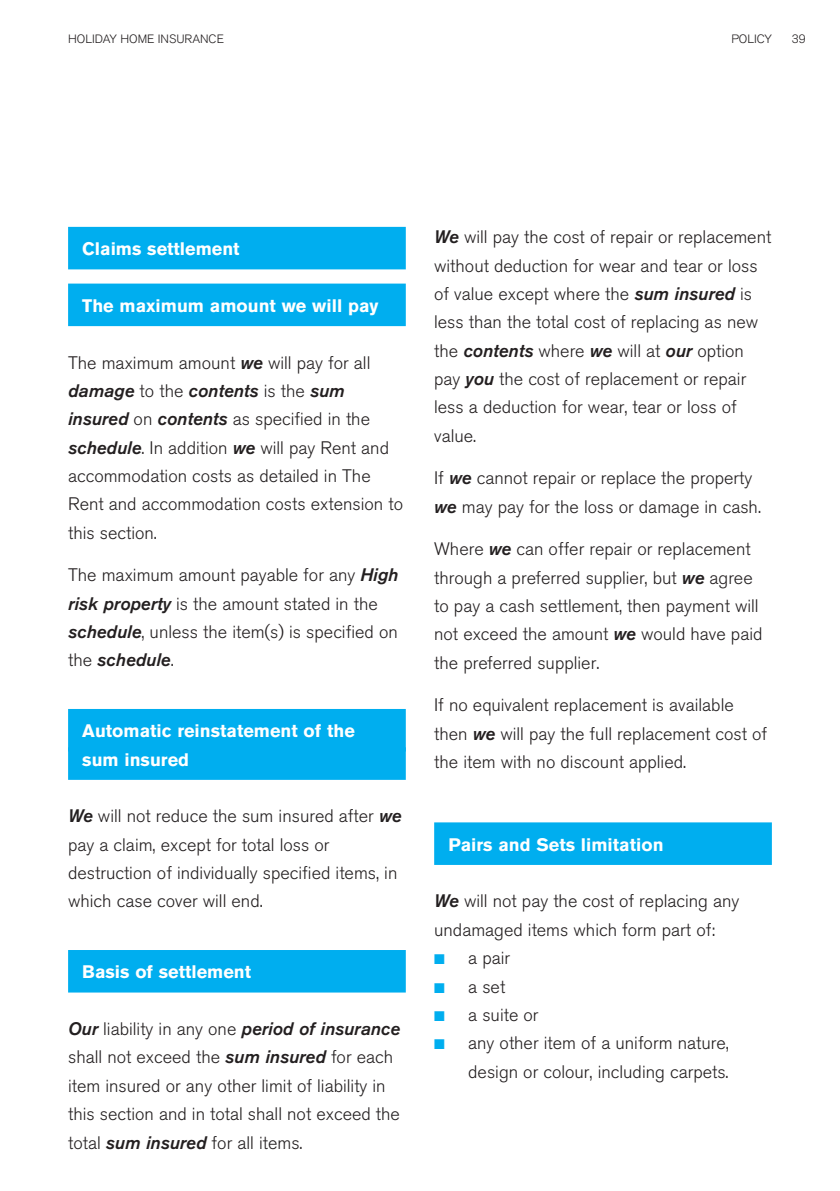
<style>
.page{position:relative;width:840px;height:1191px;background:#fff}
.page>*{position:absolute;margin:0;border:0;box-sizing:border-box;transform-origin:0 0}
.t1{font:300 18px/28.4px "Akzidenz Grotesk BQ";color:#231f20}
.t2{font:700 18px/28.4px "Akzidenz Grotesk BQ";color:#fff}
.t3{font:italic 18px "Akzidenz Grotesk BQ Med";color:#231f20}
.t4{font:300 12px "Akzidenz Grotesk BQ";color:#231f20}
.s1{font-family:"Akzidenz Grotesk BQ Med";font-weight:400;font-style:italic}
.s2{font-family:"Akzidenz Grotesk BQ";font-weight:300;font-style:normal}
.s3{color:#00aeef}
</style>
<div class="page">
<div style="left:68px;top:227px;width:337px;height:42px;background:#00aeef"></div>
<div style="left:68px;top:283px;width:337px;height:43px;background:#00aeef"></div>
<div style="left:68px;top:709px;width:337px;height:42px;background:#00aeef"></div>
<div style="left:68px;top:747px;width:337px;height:33px;background:#00aeef"></div>
<div style="left:68px;top:950px;width:337px;height:42px;background:#00aeef"></div>
<div style="left:434px;top:822px;width:337px;height:43px;background:#00aeef"></div>
<p class="t4" style="left:68px;top:34px;width:157px">HOLIDAY HOME INSURANCE</p>
<p class="t4" style="left:731px;top:34px;width:42px">POLICY</p>
<p class="t4" style="left:791px;top:34px;width:15px">39</p>
<p class="t2" style="left:82px;top:236px;width:159px">Claims settlement</p>
<p class="t2" style="left:82px;top:293px;width:297px">The maximum amount we will pay</p>
<p class="t1" style="left:68px;top:350px;width:304px">The maximum amount <span class="s1">we</span> will pay for all</p>
<p class="t3" style="left:68px;top:384px;width:278px">damage <span class="s2">to the</span> contents <span class="s2">is the</span> sum</p>
<p class="t1" style="left:68px;top:407px;width:336px"><span class="s1">insured</span> on <span class="s1">contents</span> as specified in the <span class="s1">schedule</span>. In addition <span class="s1">we</span> will pay Rent and accommodation costs as detailed in The Rent and accommodation costs extension to this section.</p>
<p class="t1" style="left:68px;top:563px;width:331px">The maximum amount payable for any <span class="s1">High risk property</span> is the amount stated in the <span class="s1">schedule</span>, unless the item(s) is specified on</p>
<p class="t3" style="left:68px;top:653px;width:107px"><span class="s2">the</span> schedule<span class="s2">.</span></p>
<p class="t2" style="left:82px;top:718px;width:274px">Automatic reinstatement of the sum insured</p>
<p class="t1" style="left:68px;top:804px;width:335px"><span class="s1">We</span> will not reduce the sum insured after <span class="s1">we </span>pay a claim, except for total loss or destruction of individually specified items, in which case cover will end.</p>
<p class="t2" style="left:82px;top:959px;width:170px">Basis of settlement</p>
<p class="t3" style="left:68px;top:1022px;width:333px">Our <span class="s2">liability in any one</span> period of insurance</p>
<p class="t1" style="left:68px;top:1045px;width:333px">shall not exceed the <span class="s1">sum insured</span> for each item insured or any other limit of liability in this section and in total shall not exceed the total <span class="s1">sum insured</span> for all items.</p>
<p class="t1" style="left:434px;top:225px;width:338px"><span class="s1">We</span> will pay the cost of repair or replacement without deduction for wear and tear or loss of value except where the <span class="s1">sum insured</span> is less than the total cost of replacing as new the <span class="s1">contents</span> where <span class="s1">we</span> will at <span class="s1">our</span> option pay <span class="s1">you</span> the cost of replacement or repair less a deduction for wear, tear or loss of value.</p>
<p class="t1" style="left:434px;top:466px;width:328px">If <span class="s1">we</span> cannot repair or replace the property <span class="s1">we</span> may pay for the loss or damage in cash.</p>
<p class="t1" style="left:434px;top:537px;width:329px">Where <span class="s1">we</span> can offer repair or replacement through a preferred supplier, but <span class="s1">we</span> agree to pay a cash settlement, then payment will not exceed the amount <span class="s1">we</span> would have paid the preferred supplier.</p>
<p class="t1" style="left:434px;top:693px;width:334px">If no equivalent replacement is available then <span class="s1">we</span> will pay the full replacement cost of the item with no discount applied.</p>
<p class="t2" style="left:448px;top:831px;width:216px">Pairs and Sets limitation</p>
<p class="t1" style="left:434px;top:889px;width:306px"><span class="s1">We</span> will not pay the cost of replacing any undamaged items which form part of:</p>
<p class="t1" style="left:434px;top:945px;width:77px"><span class="s3">■</span> a pair</p>
<p class="t1" style="left:434px;top:974px;width:73px"><span class="s3">■</span> a set</p>
<p class="t1" style="left:434px;top:1002px;width:106px"><span class="s3">■</span> a suite or</p>
<p class="t1" style="left:434px;top:1031px;width:296px;text-align:right"><span class="s3">■</span> any other item of a uniform nature, design or colour, including carpets.</p>
</div>
